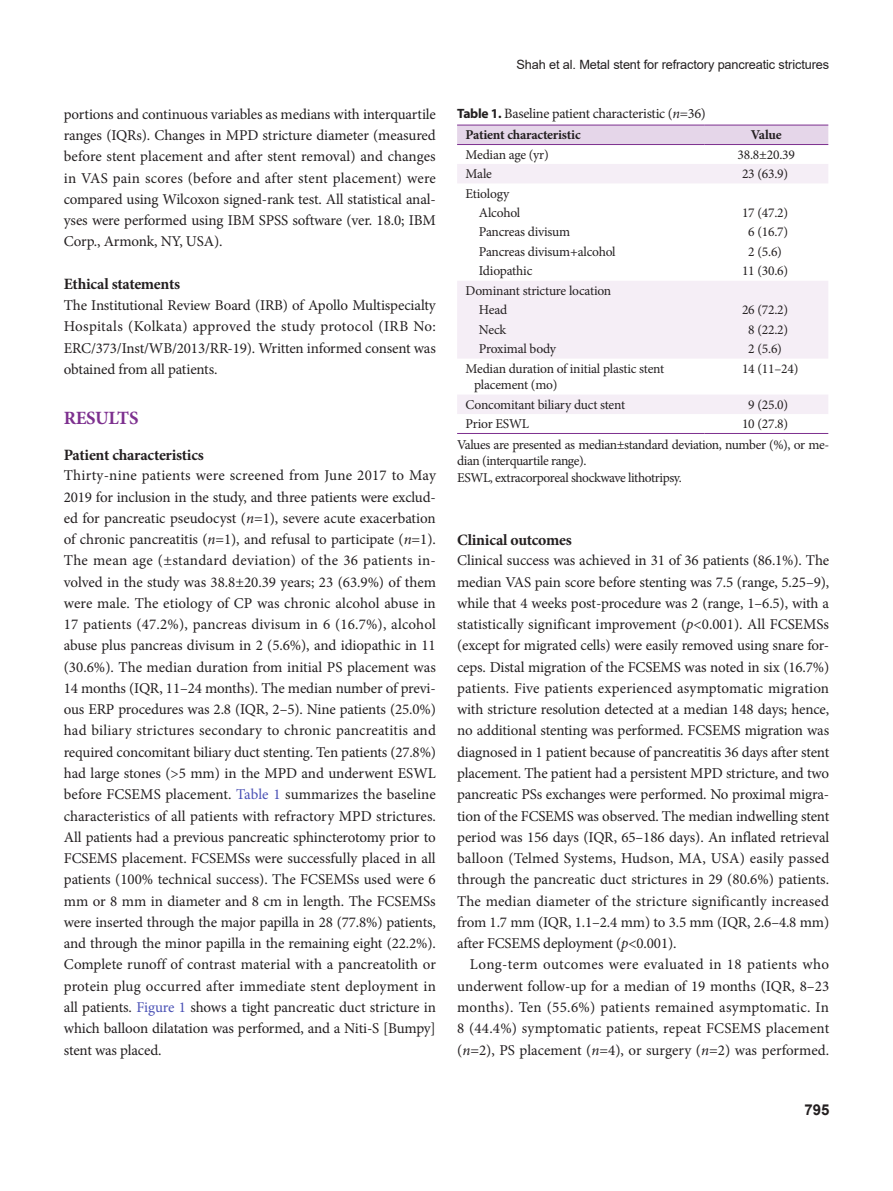
<style>
.page{position:relative;width:893px;height:1191px;background:#fff}
.page>*{position:absolute;margin:0;border:0;box-sizing:border-box;transform-origin:0 0}
.body-title{font:700 18.75px "Minion Pro";letter-spacing:-.02em;color:#7d308f}
.body-sub-title{font:700 15.75px "Minion Pro";letter-spacing:-.015em;color:#231f20}
.body{font:15px/21.3px "Minion Pro";letter-spacing:-.01em;color:#231f20;text-align:justify}
.t1{font:700 15px "Arial";color:#231f20}
.table-caption{font:14.25px "Minion Pro";letter-spacing:-.02em;color:#231f20}
.tbody{font:13.5px/16.5px "Minion Pro";letter-spacing:-.015em;color:#231f20}
.table-wrap-foot{font:13.5px/16.2px "Minion Pro";letter-spacing:-.03em;color:#231f20}
.tbody_heading{font:700 13.5px "Minion Pro";letter-spacing:-.02em;color:#231f20}
.t2{font:12.75px "Arial";letter-spacing:-.01em;color:#231f20}
.s1{font-style:italic}
.s2{color:#4a51b5}
.s3{font-family:"Myriad Pro";font-weight:700;font-size:13.5px}
</style>
<div class="page">
<div style="left:457px;top:126px;width:371px;height:18px;background:#e5d6e9"></div>
<svg style="left:457px;top:164px;width:371px;height:250px"></svg>
<hr style="left:457px;top:433px;width:247px;height:1px;background:#7d308f">
<hr style="left:704px;top:433px;width:124px;height:1px;background:#7d308f">
<hr style="left:457px;top:125px;width:247px;height:1px;background:#7d308f">
<hr style="left:704px;top:125px;width:124px;height:1px;background:#7d308f">
<hr style="left:457px;top:144px;width:247px;height:1px;background:#7d308f">
<hr style="left:704px;top:144px;width:124px;height:1px;background:#7d308f">
<p class="body" style="left:64px;top:103px;width:374px">portions and continuous variables as medians with interquartile ranges (IQRs). Changes in MPD stricture diameter (measured before stent placement and after stent removal) and changes in VAS pain scores (before and after stent placement) were compared using Wilcoxon signed-rank test. All statistical anal&shy;yses were performed using IBM SPSS software (ver. 18.0; IBM Corp., Armonk, NY, USA).</p>
<p class="body-sub-title" style="left:64px;top:273px;width:118px">Ethical statements</p>
<p class="body" style="left:64px;top:295px;width:374px">The Institutional Review Board (IRB) of Apollo Multispecialty Hospitals (Kolkata) approved the study protocol (IRB No:<br>ERC/373/Inst/WB/2013/RR-19). Written informed consent was obtained from all patients.</p>
<p class="body-title" style="left:64px;top:404px;width:76px">RESULTS</p>
<p class="body-sub-title" style="left:64px;top:443px;width:142px">Patient characteristics</p>
<p class="body" style="left:64px;top:465px;width:374px">Thirty-nine patients were screened from June 2017 to May 2019 for inclusion in the study, and three patients were exclud&shy;ed for pancreatic pseudocyst (<span class="s1">n</span>=1), severe acute exacerbation of chronic pancreatitis (<span class="s1">n</span>=1), and refusal to participate (<span class="s1">n</span>=1).<br>The mean age (±standard deviation) of the 36 patients in&shy;volved in the study was 38.8±20.39 years; 23 (63.9%) of them were male. The etiology of CP was chronic alcohol abuse in 17 patients (47.2%), pancreas divisum in 6 (16.7%), alcohol abuse plus pancreas divisum in 2 (5.6%), and idiopathic in 11 (30.6%). The median duration from initial PS placement was 14 months (IQR, 11–24 months). The median number of previ&shy;ous ERP procedures was 2.8 (IQR, 2–5). Nine patients (25.0%) had biliary strictures secondary to chronic pancreatitis and required concomitant biliary duct stenting. Ten patients (27.8%) had large stones (&gt;5 mm) in the MPD and underwent ESWL before FCSEMS placement. <span class="s2">Table 1</span> summarizes the baseline characteristics of all patients with refractory MPD strictures.<br>All patients had a previous pancreatic sphincterotomy prior to FCSEMS placement. FCSEMSs were successfully placed in all patients (100% technical success). The FCSEMSs used were 6 mm or 8 mm in diameter and 8 cm in length. The FCSEMSs were inserted through the major papilla in 28 (77.8%) patients, and through the minor papilla in the remaining eight (22.2%).<br>Complete runoff of contrast material with a pancreatolith or protein plug occurred after immediate stent deployment in all patients. <span class="s2">Figure 1</span> shows a tight pancreatic duct stricture in which balloon dilatation was performed, and a Niti-S [Bumpy] stent was placed.</p>
<p class="t2" style="left:516px;top:56px;width:314px">Shah et al. Metal stent for refractory pancreatic strictures</p>
<p class="table-caption" style="left:457px;top:104px;width:250px"><span class="s3">Table 1.</span> Baseline patient characteristic (<span class="s1">n</span>=36)</p>
<p class="tbody_heading" style="left:466px;top:125px;width:117px">Patient characteristic</p>
<p class="tbody_heading" style="left:751px;top:125px;width:33px">Value</p>
<p class="tbody" style="left:466px;top:146px;width:85px">Median age (yr)</p>
<p class="tbody" style="left:737px;top:146px;width:59px">38.8±20.39</p>
<p class="tbody" style="left:466px;top:166px;width:28px">Male</p>
<p class="tbody" style="left:742px;top:166px;width:48px">23 (63.9)</p>
<p class="tbody" style="left:466px;top:185px;width:45px">Etiology</p>
<p class="tbody" style="left:479px;top:204px;width:43px">Alcohol</p>
<p class="tbody" style="left:742px;top:204px;width:48px">17 (47.2)</p>
<p class="tbody" style="left:479px;top:224px;width:93px">Pancreas divisum</p>
<p class="tbody" style="left:748px;top:224px;width:41px">6 (16.7)</p>
<p class="tbody" style="left:479px;top:243px;width:138px">Pancreas divisum+alcohol</p>
<p class="tbody" style="left:748px;top:243px;width:35px">2 (5.6)</p>
<p class="tbody" style="left:479px;top:263px;width:55px">Idiopathic</p>
<p class="tbody" style="left:742px;top:263px;width:48px">11 (30.6)</p>
<p class="tbody" style="left:466px;top:282px;width:147px">Dominant stricture location</p>
<p class="tbody" style="left:479px;top:302px;width:30px">Head</p>
<p class="tbody" style="left:742px;top:302px;width:48px">26 (72.2)</p>
<p class="tbody" style="left:479px;top:321px;width:29px">Neck</p>
<p class="tbody" style="left:748px;top:321px;width:41px">8 (22.2)</p>
<p class="tbody" style="left:479px;top:341px;width:79px">Proximal body</p>
<p class="tbody" style="left:748px;top:341px;width:35px">2 (5.6)</p>
<p class="tbody" style="left:474px;top:360px;width:192px;text-indent:-9px">Median duration of initial plastic stent placement (mo)</p>
<p class="tbody" style="left:742px;top:360px;width:58px">14 (11–24)</p>
<p class="tbody" style="left:466px;top:396px;width:161px">Concomitant biliary duct stent</p>
<p class="tbody" style="left:748px;top:396px;width:41px">9 (25.0)</p>
<p class="tbody" style="left:466px;top:415px;width:65px">Prior ESWL</p>
<p class="tbody" style="left:742px;top:415px;width:48px">10 (27.8)</p>
<p class="table-wrap-foot" style="left:457px;top:437px;width:374px">Values are presented as median±standard deviation, number (%), or me&shy;dian (interquartile range).</p>
<p class="table-wrap-foot" style="left:457px;top:469px;width:226px">ESWL, extracorporeal shockwave lithotripsy.</p>
<p class="body-sub-title" style="left:457px;top:528px;width:116px">Clinical outcomes</p>
<p class="body" style="left:457px;top:550px;width:374px">Clinical success was achieved in 31 of 36 patients (86.1%). The median VAS pain score before stenting was 7.5 (range, 5.25–9), while that 4 weeks post-procedure was 2 (range, 1–6.5), with a statistically significant improvement (<span class="s1">p</span>&lt;0.001). All FCSEMSs (except for migrated cells) were easily removed using snare for&shy;ceps. Distal migration of the FCSEMS was noted in six (16.7%) patients. Five patients experienced asymptomatic migration with stricture resolution detected at a median 148 days; hence, no additional stenting was performed. FCSEMS migration was diagnosed in 1 patient because of pancreatitis 36 days after stent placement. The patient had a persistent MPD stricture, and two pancreatic PSs exchanges were performed. No proximal migra&shy;tion of the FCSEMS was observed. The median indwelling stent period was 156 days (IQR, 65–186 days). An inflated retrieval balloon (Telmed Systems, Hudson, MA, USA) easily passed through the pancreatic duct strictures in 29 (80.6%) patients.<br>The median diameter of the stricture significantly increased from 1.7 mm (IQR, 1.1–2.4 mm) to 3.5 mm (IQR, 2.6–4.8 mm) after FCSEMS deployment (<span class="s1">p</span>&lt;0.001).</p>
<p class="body" style="left:457px;top:954px;width:374px;text-indent:13px">Long-term outcomes were evaluated in 18 patients who underwent follow-up for a median of 19 months (IQR, 8–23 months). Ten (55.6%) patients remained asymptomatic. In 8 (44.4%) symptomatic patients, repeat FCSEMS placement (<span class="s1">n</span>=2), PS placement (<span class="s1">n</span>=4), or surgery (<span class="s1">n</span>=2) was performed.</p>
<p class="t1" style="left:804px;top:1098px;width:27px">795</p>
</div>
